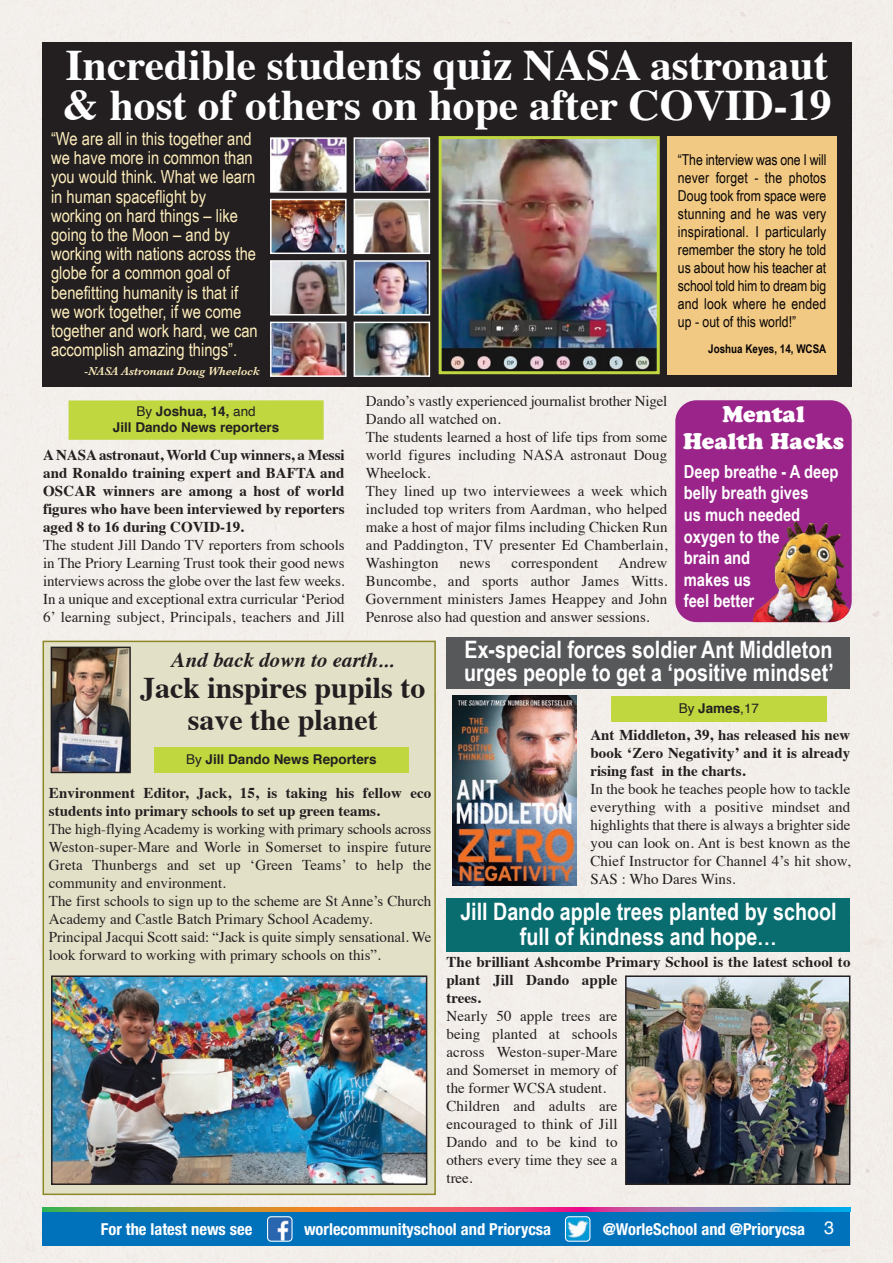
<style>
.page{position:relative;width:893px;height:1263px;background:#f3eeea}
.page>*{position:absolute;margin:0;border:0;box-sizing:border-box;transform-origin:0 0}
.t1{font:700 43.5px/39.9px "Times";color:#fff}
.t2{font:700 30px/31.5px "Times";color:#231f20;text-align:center}
.t3{font:700 24px/22.5px "Arial Narrow";color:#fff}
.t4{font:22.5px/27px "Cooper Black Std";color:#fff;text-align:center}
.t5{font:italic 700 21px "Times";color:#231f20}
.t6{font:18px/19.2px "Arial Narrow";color:#fdedbc}
.t7{font:700 18px/21.6px "Arial Narrow";color:#fff}
.t8{font:18px "Helvetica";color:#fff}
.t9{font:700 condensed 16.5px "Helvetica Neue LT Std";color:#fff}
.t10{font:15px/18px "Times";color:#231f20;text-align:justify}
.t11{font:700 15px/18px "Times";letter-spacing:.005em;color:#231f20}
.t12{font:15px/18px "Arial Narrow";color:#080505;text-align:justify}
.t13{font:700 13.5px/16.2px "Helvetica";color:#231f20;text-align:center}
.t14{font:13.5px "Helvetica";color:#231f20}
.t15{font:italic 600 12px "Baskerville";color:#fdedbc}
.t16{font:700 12px "Arial Narrow";color:#080505}
.s1{font-weight:400}
.s2{font-weight:700}
</style>
<div class="page">
<div style="left:43px;top:1212px;width:807px;height:34px;background:#0072bc"></div>
<svg style="left:43px;top:1208px;width:269px;height:4px"></svg>
<svg style="left:312px;top:1208px;width:269px;height:4px"></svg>
<svg style="left:581px;top:1208px;width:269px;height:4px"></svg>
<svg style="left:267px;top:1216px;width:26px;height:26px"></svg>
<svg style="left:565px;top:1216px;width:25px;height:26px"></svg>
<div style="left:43px;top:43px;width:809px;height:344px;background:#231f20"></div>
<div style="left:69px;top:400px;width:255px;height:40px;background:#c0d740"></div>
<img style="left:443px;top:140px;width:213px;height:230px">
<div style="left:439px;top:136px;width:221px;height:238px;border:3px solid #c0d740"></div>
<img style="left:273px;top:140px;width:71px;height:50px">
<div style="left:270px;top:137px;width:77px;height:56px;border:2px solid #fff"></div>
<img style="left:357px;top:140px;width:70px;height:50px">
<div style="left:354px;top:137px;width:76px;height:56px;border:2px solid #fff"></div>
<img style="left:273px;top:202px;width:71px;height:49px">
<div style="left:270px;top:199px;width:77px;height:55px;border:2px solid #fff"></div>
<img style="left:357px;top:202px;width:70px;height:49px">
<div style="left:354px;top:199px;width:76px;height:55px;border:2px solid #fff"></div>
<img style="left:273px;top:263px;width:71px;height:49px">
<div style="left:270px;top:260px;width:77px;height:55px;border:2px solid #fff"></div>
<img style="left:357px;top:263px;width:70px;height:49px">
<div style="left:354px;top:260px;width:76px;height:55px;border:2px solid #fff"></div>
<img style="left:273px;top:325px;width:71px;height:49px">
<div style="left:270px;top:322px;width:77px;height:55px;border:2px solid #fff"></div>
<img style="left:357px;top:325px;width:70px;height:49px">
<div style="left:354px;top:322px;width:76px;height:55px;border:2px solid #fff"></div>
<img style="left:452px;top:695px;width:124px;height:191px">
<div style="left:446px;top:638px;width:404px;height:51px;background:#57585a"></div>
<div style="left:667px;top:136px;width:170px;height:238px;background:#f2c983"></div>
<div style="left:44px;top:642px;width:390px;height:551px;background:#e3e0c8"></div>
<div style="left:43px;top:641px;width:393px;height:554px;border:2px solid #8d8827"></div>
<img style="left:54px;top:978px;width:370px;height:204px">
<div style="left:51px;top:975px;width:376px;height:210px;border:2px solid #231f20"></div>
<div style="left:154px;top:748px;width:255px;height:25px;background:#c0d740"></div>
<img style="left:54px;top:650px;width:74px;height:120px">
<div style="left:51px;top:647px;width:80px;height:126px;border:2px solid #231f20"></div>
<div style="left:446px;top:898px;width:404px;height:53px;background:#096d70"></div>
<div style="left:611px;top:696px;width:216px;height:25px;background:#c0d740"></div>
<img style="left:628px;top:978px;width:219px;height:204px">
<div style="left:625px;top:975px;width:225px;height:210px;border:2px solid #231f20"></div>
<div style="left:675px;top:400px;width:177px;height:222px;background:#9b248a;border-radius:21px"></div>
<img style="left:753px;top:522px;width:96px;height:100px">
<p class="t1" style="left:63px;top:49px;width:770px">Incredible students quiz NASA astronaut &amp; host of others on hope after COVID-19</p>
<p class="t6" style="left:51px;top:129px;width:208px">“We are all in this together and we have more in common than you would think. What we learn in human spaceflight by working on hard things – like going to the Moon – and by working with nations across the globe for a common goal of benefitting humanity is that if we work together, if we come together and work hard, we can accomplish amazing things”.</p>
<p class="t15" style="left:84px;top:364px;width:177px">-NASA Astronaut Doug Wheelock</p>
<p class="t13" style="left:113px;top:404px;width:168px"><span class="s1">By</span> Joshua, 14, <span class="s1">and<br></span>Jill Dando News reporters</p>
<p class="t11" style="left:43px;top:447px;width:303px;text-align:justify">A NASA astronaut, World Cup winners, a Messi and Ronaldo training expert and BAFTA and OSCAR winners are among a host of world figures who have been interviewed by reporters aged 8 to 16 during COVID-19.</p>
<p class="t10" style="left:43px;top:537px;width:303px">The student Jill Dando TV reporters from schools in The Priory Learning Trust took their good news interviews across the globe over the last few weeks.</p>
<p class="t10" style="left:43px;top:591px;width:303px">In a unique and exceptional extra curricular ‘Period<br>6’ learning subject, Principals, teachers and Jill</p>
<p class="t12" style="left:678px;top:151px;width:150px">“The interview was one I will never forget - the photos Doug took from space were stunning and he was very inspirational. I particularly remember the story he told us about how his teacher at school told him to dream big and look where he ended up - out of this world!”</p>
<p class="t16" style="left:708px;top:342px;width:120px">Joshua Keyes, 14, WCSA</p>
<p class="t10" style="left:366px;top:393px;width:303px">Dando’s vastly experienced journalist brother Nigel<br>Dando all watched on.</p>
<p class="t10" style="left:366px;top:429px;width:303px">The students learned a host of life tips from some world figures including NASA astronaut Doug Wheelock.</p>
<p class="t10" style="left:366px;top:483px;width:303px">They lined up two interviewees a week which included top writers from Aardman, who helped make a host of major films including Chicken Run and Paddington, TV presenter Ed Chamberlain, Washington</p>
<p class="t10" style="left:366px;top:555px;width:303px;text-indent:252px">Andrew Buncombe, and sports author James Witts.<br>Government ministers James Heappey and John Penrose also had question and answer sessions.</p>
<p class="t10" style="left:459px;top:555px;width:33px">news</p>
<p class="t10" style="left:512px;top:555px;width:88px">correspondent</p>
<p class="t4" style="left:683px;top:401px;width:163px">Mental<br>Health Hacks</p>
<p class="t7" style="left:684px;top:460px;width:156px">Deep breathe - A deep belly breath gives<br>us much needed oxygen to the<br>brain and<br>makes us<br>feel better</p>
<p class="t5" style="left:172px;top:651px;width:224px">And back down to earth...</p>
<p class="t2" style="left:140px;top:675px;width:287px">Jack inspires pupils to save the planet</p>
<p class="t13" style="left:186px;top:753px;width:192px"><span class="s1">By</span> Jill Dando News Reporters</p>
<p class="t11" style="left:49px;top:785px;width:384px">Environment Editor, Jack, 15, is taking his fellow eco students into primary schools to set up green teams.</p>
<p class="t10" style="left:49px;top:821px;width:384px">The high-flying Academy is working with primary schools across Weston-super-Mare and Worle in Somerset to inspire future Greta Thunbergs and set up ‘Green Teams’ to help the community and environment.</p>
<p class="t10" style="left:49px;top:893px;width:384px">The first schools to sign up to the scheme are St Anne’s Church<br>Academy and Castle Batch Primary School Academy.</p>
<p class="t10" style="left:49px;top:929px;width:384px">Principal Jacqui Scott said: “Jack is quite simply sensational. We look forward to working with primary schools on this”.</p>
<p class="t3" style="left:464px;top:638px;width:371px">Ex-special forces soldier Ant Middleton urges people to get a ‘positive mindset’</p>
<p class="t14" style="left:679px;top:702px;width:82px">By <span class="s2">James</span>,17</p>
<p class="t11" style="left:590px;top:728px;width:261px;text-align:justify">Ant Middleton, 39, has released his new book ‘Zero Negativity’ and it is already rising fast in the charts.</p>
<p class="t10" style="left:590px;top:782px;width:261px">In the book he teaches people how to tackle everything with a positive mindset and highlights that there is always a brighter side you can look on. Ant is best known as the Chief Instructor for Channel 4’s hit show, SAS : Who Dares Wins.</p>
<p class="t3" style="left:460px;top:899px;width:378px;line-height:24.9px;text-align:center">Jill Dando apple trees planted by school full of kindness and hope…</p>
<p class="t11" style="left:446px;top:954px;width:405px">The brilliant Ashcombe Primary School is the latest school to plant Jill Dando apple<br>trees.</p>
<p class="t10" style="left:446px;top:1008px;width:173px">Nearly 50 apple trees are being planted at schools across Weston-super-Mare and Somerset in memory of the former WCSA student.</p>
<p class="t10" style="left:446px;top:1098px;width:173px">Children and adults are encouraged to think of Jill Dando and to be kind to others every time they see a tree.</p>
<p class="t9" style="left:101px;top:1219px;width:153px">For the latest news see</p>
<p class="t9" style="left:304px;top:1219px;width:249px">worlecommunityschool and Priorycsa</p>
<p class="t9" style="left:603px;top:1219px;width:204px">@WorleSchool and @Priorycsa</p>
<p class="t8" style="left:824px;top:1220px;width:12px">3</p>
</div>
